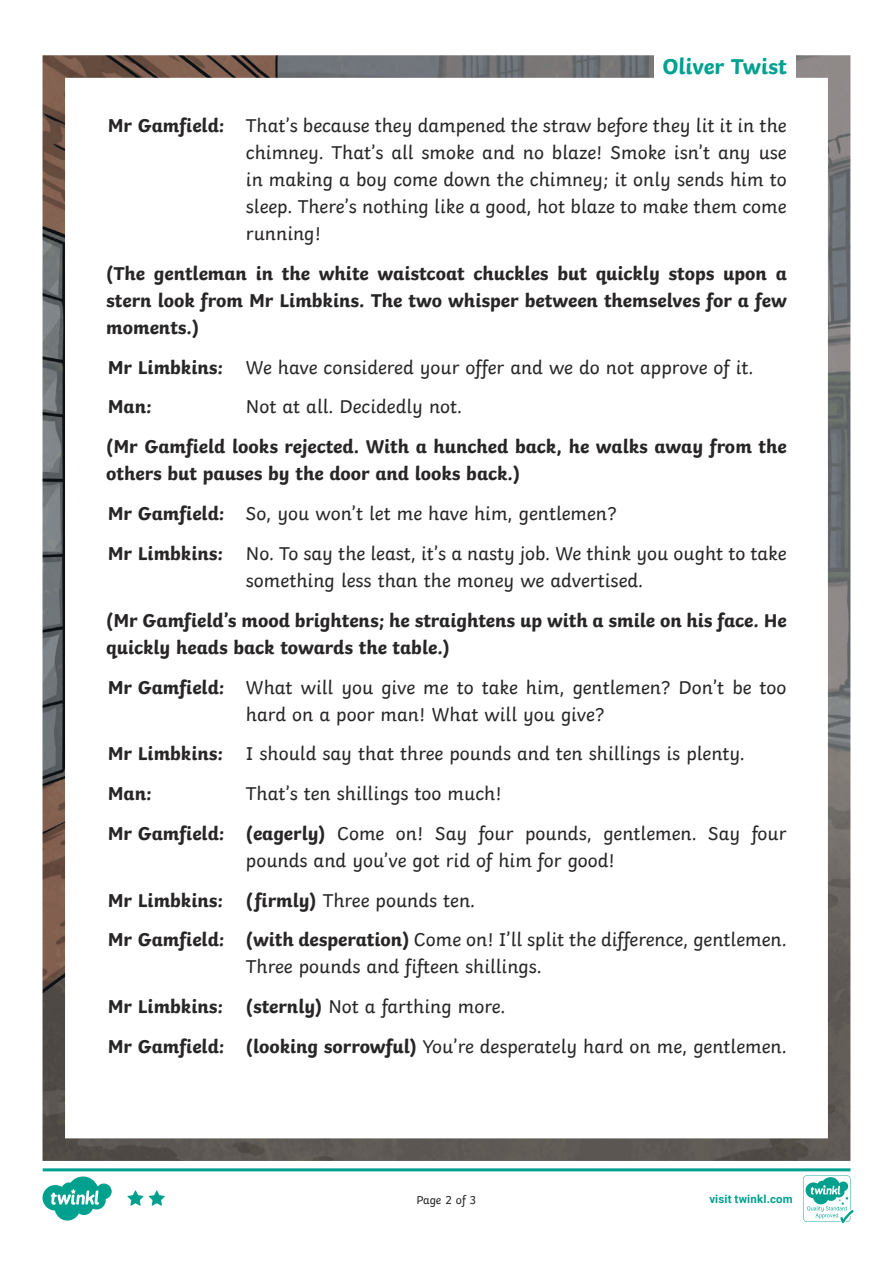
<style>
.page{position:relative;width:893px;height:1263px;background:#fff}
.page>*{position:absolute;margin:0;border:0;box-sizing:border-box;transform-origin:0 0}
.Heading_2{font:700 22.5px "Twinkl";color:#00a08f}
.KS2_Body_Copy{font:19.5px/27px "Twinkl";color:#282526}
.KS2_Body_Copy-2{font:700 19.5px/27px "Twinkl";color:#282526}
.t1{font:12px "Twinkl";letter-spacing:-.005em;color:#282526}
.t2{font:700 11.4px "Roboto";letter-spacing:.02em;color:#00a08f}
.s1{font-weight:700}
</style>
<div class="page">
<img style="left:43px;top:55px;width:807px;height:1106px">
<div style="left:654px;top:46px;width:141px;height:41px;background:#fff"></div>
<svg style="left:43px;top:1168px;width:810px;height:55px"></svg>
<p class="KS2_Body_Copy-2" style="left:108px;top:110px;width:118px">Mr Gamfield:</p>
<p class="Heading_2" style="left:662px;top:48px;width:126px">Oliver Twist</p>
<p class="KS2_Body_Copy" style="left:246px;top:110px;width:542px;text-align:justify">That’s because they dampened the straw before they lit it in the chimney. That’s all smoke and no blaze! Smoke isn’t any use in making a boy come down the chimney; it only sends him to sleep. There’s nothing like a good, hot blaze to make them come running!</p>
<p class="KS2_Body_Copy-2" style="left:106px;top:258px;width:682px;text-align:justify">(The gentleman in the white waistcoat chuckles but quickly stops upon a stern look from Mr Limbkins. The two whisper between themselves for a few moments.)</p>
<p class="KS2_Body_Copy-2" style="left:108px;top:351px;width:117px">Mr Limbkins:</p>
<p class="KS2_Body_Copy-2" style="left:108px;top:391px;width:45px">Man:</p>
<p class="KS2_Body_Copy" style="left:246px;top:352px;width:509px">We have considered your offer and we do not approve of it.</p>
<p class="KS2_Body_Copy" style="left:246px;top:392px;width:218px">Not at all. Decidedly not.</p>
<p class="KS2_Body_Copy-2" style="left:106px;top:431px;width:682px">(Mr Gamfield looks rejected. With a hunched back, he walks away from the others but pauses by the door and looks back.)</p>
<p class="KS2_Body_Copy-2" style="left:108px;top:498px;width:118px">Mr Gamfield:</p>
<p class="KS2_Body_Copy-2" style="left:108px;top:538px;width:117px">Mr Limbkins:</p>
<p class="KS2_Body_Copy" style="left:246px;top:498px;width:372px">So, you won’t let me have him, gentlemen?</p>
<p class="KS2_Body_Copy" style="left:246px;top:538px;width:542px">No. To say the least, it’s a nasty job. We think you ought to take something less than the money we advertised.</p>
<p class="KS2_Body_Copy-2" style="left:106px;top:605px;width:682px">(Mr Gamfield’s mood brightens; he straightens up with a smile on his face. He quickly heads back towards the table.)</p>
<p class="KS2_Body_Copy-2" style="left:108px;top:671px;width:118px">Mr Gamfield:</p>
<p class="KS2_Body_Copy-2" style="left:108px;top:738px;width:117px">Mr Limbkins:</p>
<p class="KS2_Body_Copy-2" style="left:108px;top:778px;width:45px">Man:</p>
<p class="KS2_Body_Copy-2" style="left:108px;top:818px;width:118px">Mr Gamfield:</p>
<p class="KS2_Body_Copy-2" style="left:108px;top:884px;width:117px">Mr Limbkins:</p>
<p class="KS2_Body_Copy-2" style="left:108px;top:924px;width:118px">Mr Gamfield:</p>
<p class="KS2_Body_Copy-2" style="left:108px;top:991px;width:117px">Mr Limbkins:</p>
<p class="KS2_Body_Copy-2" style="left:108px;top:1031px;width:118px">Mr Gamfield:</p>
<p class="KS2_Body_Copy" style="left:246px;top:672px;width:542px">What will you give me to take him, gentlemen? Don’t be too hard on a poor man! What will you give?</p>
<p class="KS2_Body_Copy" style="left:246px;top:738px;width:501px">I should say that three pounds and ten shillings is plenty.</p>
<p class="KS2_Body_Copy" style="left:246px;top:778px;width:257px">That’s ten shillings too much!</p>
<p class="KS2_Body_Copy" style="left:246px;top:818px;width:542px"><span class="s1">(eagerly)</span> Come on! Say four pounds, gentlemen. Say four pounds and you’ve got rid of him for good!</p>
<p class="KS2_Body_Copy" style="left:246px;top:885px;width:231px"><span class="s1">(firmly)</span> Three pounds ten.</p>
<p class="KS2_Body_Copy" style="left:246px;top:925px;width:542px"><span class="s1">(with desperation)</span> Come on! I’ll split the difference, gentlemen.<br>Three pounds and fifteen shillings.</p>
<p class="KS2_Body_Copy" style="left:246px;top:991px;width:261px"><span class="s1">(sternly)</span> Not a farthing more.</p>
<p class="KS2_Body_Copy" style="left:246px;top:1031px;width:542px"><span class="s1">(looking sorrowful)</span> You’re desperately hard on me, gentlemen.</p>
<p class="t1" style="left:416px;top:1191px;width:62px">Page 2 of 3</p>
<p class="t2" style="left:709px;top:1191px;width:85px">visit twinkl.com</p>
</div>
